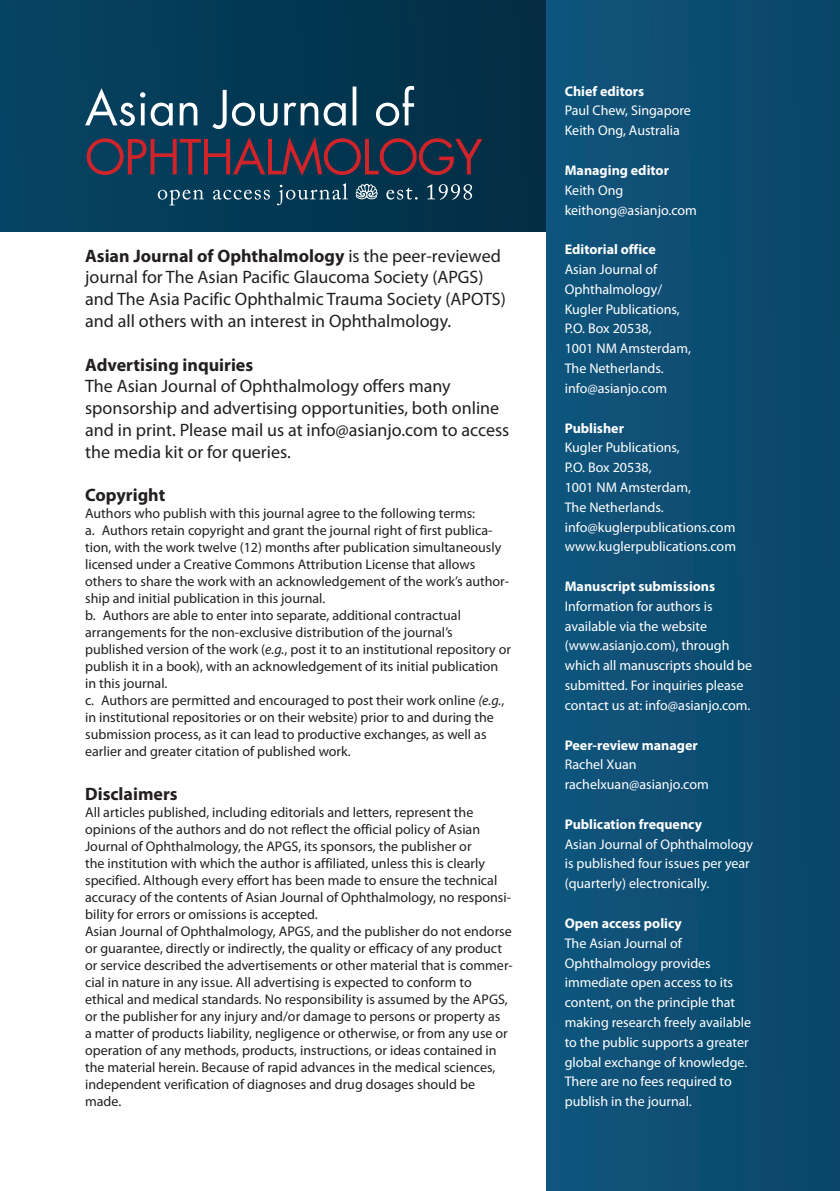
<style>
.page{position:relative;width:840px;height:1191px;background:#fff}
.page>*{position:absolute;margin:0;border:0;box-sizing:border-box;transform-origin:0 0}
.t1{font:18px/21.8px "Myriad Pro";color:#231f20}
.t2{font:700 18px "Myriad Pro";color:#231f20}
.t3{font:14px/17px "Myriad Pro";color:#231f20}
.t4{font:14px/19.8px "Myriad Pro";color:#fff}
.t5{font:700 14px "Myriad Pro";color:#fff}
.s1{font-weight:700}
.s2{font-style:italic}
</style>
<div class="page">
<svg style="left:0;top:0;width:546px;height:231px;background:#033853"></svg>
<div style="left:546px;top:0;width:293px;height:1191px;background:#0d4e73"></div>
<svg style="left:87px;top:137px;width:395px;height:39px;background:#3a3247"></svg>
<svg style="left:85px;top:86px;width:329px;height:43px;background:#335f75"></svg>
<svg style="left:158px;top:183px;width:314px;height:22px;background:#255269"></svg>
<p class="t1" style="left:85px;top:245px;width:422px"><span class="s1">Asian Journal of Ophthalmology</span> is the peer-reviewed journal for The Asian Pacific Glaucoma Society (APGS) and The Asia Pacific Ophthalmic Trauma Society (APOTS) and all others with an interest in Ophthalmology.</p>
<p class="t2" style="left:85px;top:353px;width:169px">Advertising inquiries</p>
<p class="t1" style="left:85px;top:376px;width:425px">The Asian Journal of Ophthalmology offers many sponsorship and advertising opportunities, both online and in print. Please mail us at info@asianjo.com to access the media kit or for queries.</p>
<p class="t2" style="left:85px;top:483px;width:82px">Copyright</p>
<p class="t3" style="left:85px;top:505px;width:427px">Authors who publish with this journal agree to the following terms:<br>a. Authors retain copyright and grant the journal right of first publica&shy;tion, with the work twelve (12) months after publication simultaneously licensed under a Creative Commons Attribution License that allows others to share the work with an acknowledgement of the work’s author&shy;ship and initial publication in this journal.<br>b. Authors are able to enter into separate, additional contractual arrangements for the non-exclusive distribution of the journal’s published version of the work (<span class="s2">e.g.</span>, post it to an institutional repository or publish it in a book), with an acknowledgement of its initial publication in this journal.<br>c. Authors are permitted and encouraged to post their work online <span class="s2">(e.g.</span>, in institutional repositories or on their website) prior to and during the submission process, as it can lead to productive exchanges, as well as earlier and greater citation of published work.</p>
<p class="t2" style="left:85px;top:782px;width:94px">Disclaimers</p>
<p class="t3" style="left:85px;top:804px;width:429px">All articles published, including editorials and letters, represent the opinions of the authors and do not reflect the official policy of Asian Journal of Ophthalmology, the APGS, its sponsors, the publisher or<br>the institution with which the author is affiliated, unless this is clearly specified. Although every effort has been made to ensure the technical accuracy of the contents of Asian Journal of Ophthalmology, no responsi&shy;bility for errors or omissions is accepted.<br>Asian Journal of Ophthalmology, APGS, and the publisher do not endorse or guarantee, directly or indirectly, the quality or efficacy of any product or service described the advertisements or other material that is commer&shy;cial in nature in any issue. All advertising is expected to conform to ethical and medical standards. No responsibility is assumed by the APGS, or the publisher for any injury and/or damage to persons or property as<br>a matter of products liability, negligence or otherwise, or from any use or operation of any methods, products, instructions, or ideas contained in the material herein. Because of rapid advances in the medical sciences, independent verification of diagnoses and drug dosages should be made.</p>
<p class="t5" style="left:564px;top:82px;width:81px">Chief editors</p>
<p class="t4" style="left:564px;top:101px;width:127px">Paul Chew, Singapore<br>Keith Ong, Australia</p>
<p class="t5" style="left:564px;top:161px;width:106px">Managing editor</p>
<p class="t4" style="left:564px;top:180px;width:134px">Keith Ong keithong@asianjo.com</p>
<p class="t5" style="left:564px;top:240px;width:92px">Editorial office</p>
<p class="t4" style="left:564px;top:260px;width:128px">Asian Journal of<br>Ophthalmology/<br>Kugler Publications,<br>P.O. Box 20538,<br>1001 NM Amsterdam,<br>The Netherlands. info@asianjo.com</p>
<p class="t5" style="left:564px;top:419px;width:61px">Publisher</p>
<p class="t4" style="left:564px;top:438px;width:173px">Kugler Publications,<br>P.O. Box 20538,<br>1001 NM Amsterdam,<br>The Netherlands. info@kuglerpublications.com www.kuglerpublications.com</p>
<p class="t5" style="left:564px;top:577px;width:152px">Manuscript submissions</p>
<p class="t4" style="left:564px;top:596px;width:189px">Information for authors is available via the website (www.asianjo.com), through which all manuscripts should be submitted. For inquiries please contact us at: info@asianjo.com.</p>
<p class="t5" style="left:564px;top:735px;width:134px">Peer-review manager</p>
<p class="t4" style="left:564px;top:755px;width:145px">Rachel Xuan rachelxuan@asianjo.com</p>
<p class="t5" style="left:564px;top:815px;width:139px">Publication frequency</p>
<p class="t4" style="left:564px;top:834px;width:190px">Asian Journal of Ophthalmology is published four issues per year (quarterly) electronically.</p>
<p class="t5" style="left:564px;top:914px;width:119px">Open access policy</p>
<p class="t4" style="left:564px;top:933px;width:188px">The Asian Journal of<br>Ophthalmology provides immediate open access to its content, on the principle that making research freely available to the public supports a greater global exchange of knowledge.<br>There are no fees required to publish in the journal.</p>
</div>
